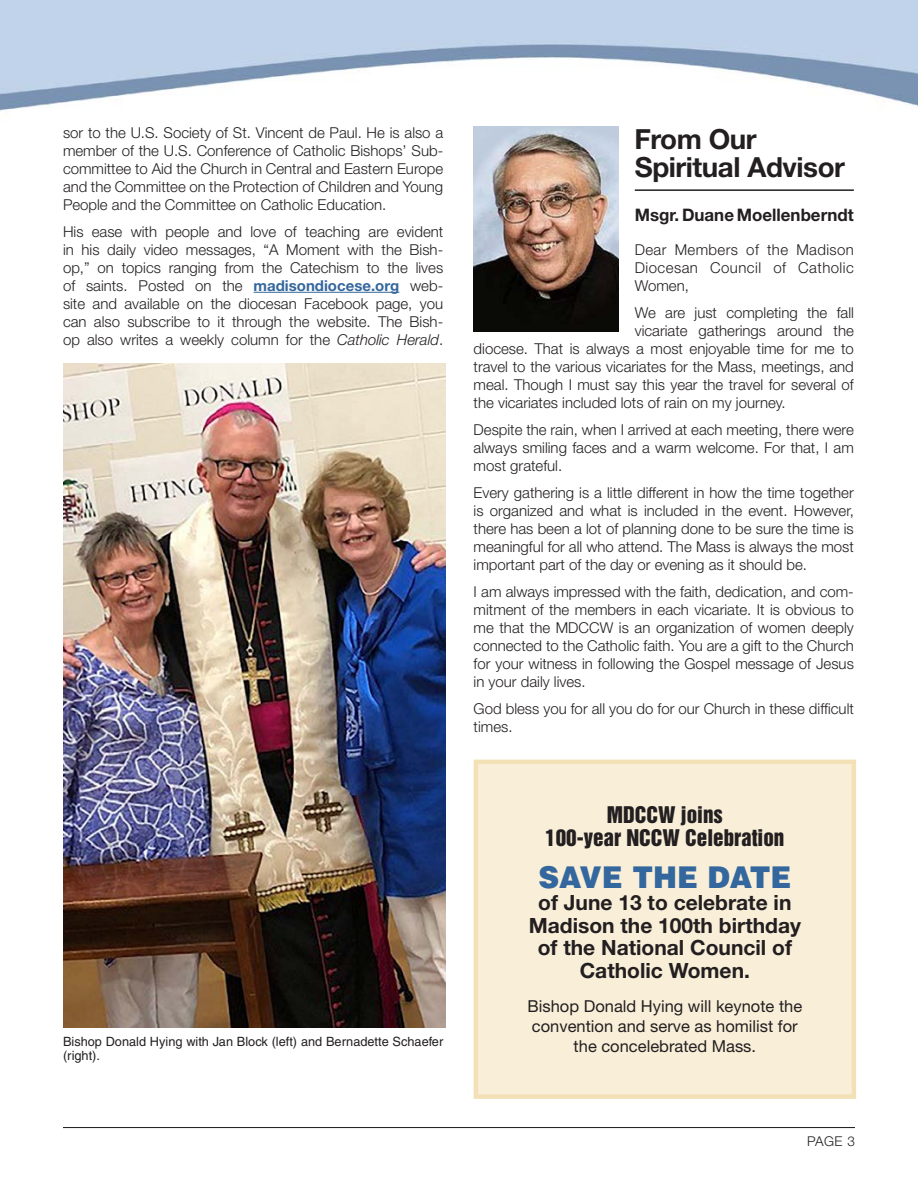
<style>
.page{position:relative;width:918px;height:1188px;background:#fff}
.page>*{position:absolute;margin:0;border:0;box-sizing:border-box;transform-origin:0 0}
.Text{font:900 30px "Helvetica";color:#33679d;scale:.96 1}
.Article_Title_with_l{font:700 27.75px/28.5px "Helvetica Neue";letter-spacing:-.015em;color:#231f20}
.Text-2{font:700 21px/22.5px "Helvetica Neue";color:#231f20;text-align:center}
.Text-3{font:21px/22.5px "Helvetica Inserat";color:#231f20;text-align:center}
.credit_Name{font:700 17.25px "Helvetica Neue";color:#231f20}
.Text-4{font:16.5px/20.2px "Helvetica Neue";color:#231f20;text-align:center}
.Text-5{font:300 15px/18px "Helvetica Neue";color:#231f20;text-align:justify}
.Text-6{font:300 13.5px "Helvetica Neue";color:#231f20}
.Cutline{font:12.75px/14.2px "Helvetica";color:#231f20}
.s1{font-weight:700;color:#33679d}
.s2{font-style:italic}
</style>
<div class="page">
<img style="left:0;top:0;width:918px;height:238px">
<hr style="left:63px;top:1127px;width:792px;height:1px;background:#231f20">
<hr style="left:254px;top:292px;width:145px;height:1px;background:#33679d">
<img style="left:63px;top:364px;width:383px;height:663px">
<hr style="left:635px;top:189px;width:219px;height:2px;background:#231f20">
<img style="left:474px;top:126px;width:144px;height:206px">
<div style="left:476px;top:762px;width:378px;height:335px;background:#f9efd9"></div>
<div style="left:474px;top:760px;width:382px;height:339px;border:4px solid #f4e0b7"></div>
<p class="Text-5" style="left:63px;top:123px;width:382px">sor to the U.S. Society of St. Vincent de Paul. He is also a member of the U.S. Conference of Catholic Bishops’ Sub&shy;committee to Aid the Church in Central and Eastern Europe and the Committee on the Protection of Children and Young People and the Committee on Catholic Education.</p>
<p class="Text-5" style="left:63px;top:222px;width:382px">His ease with people and love of teaching are evident in his daily video messages, “A Moment with the Bish&shy;op,” on topics ranging from the Catechism to the lives of saints. Posted on the <span class="s1">madisondiocese.org</span> web&shy;site and available on the diocesan Facebook page, you can also subscribe to it through the website. The Bish&shy;op also writes a weekly column for the <span class="s2">Catholic Herald</span>.</p>
<p class="Cutline" style="left:63px;top:1034px;width:382px">Bishop Donald Hying with Jan Block (left) and Bernadette Schaefer (right).</p>
<p class="Article_Title_with_l" style="left:634px;top:124px;width:212px">From Our<br>Spiritual Advisor</p>
<p class="credit_Name" style="left:635px;top:204px;width:221px">Msgr. Duane Moellenberndt</p>
<p class="Text-5" style="left:635px;top:241px;width:221px">Dear Members of the Madison Diocesan Council of Catholic Women,</p>
<p class="Text-5" style="left:635px;top:304px;width:221px">We are just completing the fall</p>
<p class="Text-5" style="left:635px;top:322px;width:221px">vicariate gatherings around the</p>
<p class="Text-5" style="left:474px;top:340px;width:382px">diocese. That is always a most enjoyable time for me to</p>
<p class="Text-5" style="left:474px;top:358px;width:382px">travel to the various vicariates for the Mass, meetings, and</p>
<p class="Text-5" style="left:474px;top:376px;width:382px">meal. Though I must say this year the travel for several of</p>
<p class="Text-5" style="left:474px;top:394px;width:314px">the vicariates included lots of rain on my journey.</p>
<p class="Text-5" style="left:474px;top:421px;width:382px">Despite the rain, when I arrived at each meeting, there were always smiling faces and a warm welcome. For that, I am most grateful.</p>
<p class="Text-5" style="left:474px;top:484px;width:382px">Every gathering is a little different in how the time together is organized and what is included in the event. However, there has been a lot of planning done to be sure the time is meaningful for all who attend. The Mass is always the most important part of the day or evening as it should be.</p>
<p class="Text-5" style="left:474px;top:583px;width:382px">I am always impressed with the faith, dedication, and com&shy;mitment of the members in each vicariate. It is obvious to me that the MDCCW is an organization of women deeply connected to the Catholic faith. You are a gift to the Church for your witness in following the Gospel message of Jesus in your daily lives.</p>
<p class="Text-5" style="left:474px;top:700px;width:382px">God bless you for all you do for our Church in these difficult times.</p>
<p class="Text-3" style="left:545px;top:804px;width:241px">MDCCW joins<br>100-year NCCW Celebration</p>
<p class="Text" style="left:538px;top:857px;width:265px">SAVE THE DATE</p>
<p class="Text-2" style="left:529px;top:891px;width:274px">of June 13 to celebrate in<br>Madison the 100th birthday of the National Council of<br>Catholic Women.</p>
<p class="Text-4" style="left:528px;top:995px;width:276px">Bishop Donald Hying will keynote the convention and serve as homilist for the concelebrated Mass.</p>
<p class="Text-6" style="left:807px;top:1133px;width:49px">PAGE 3</p>
</div>
